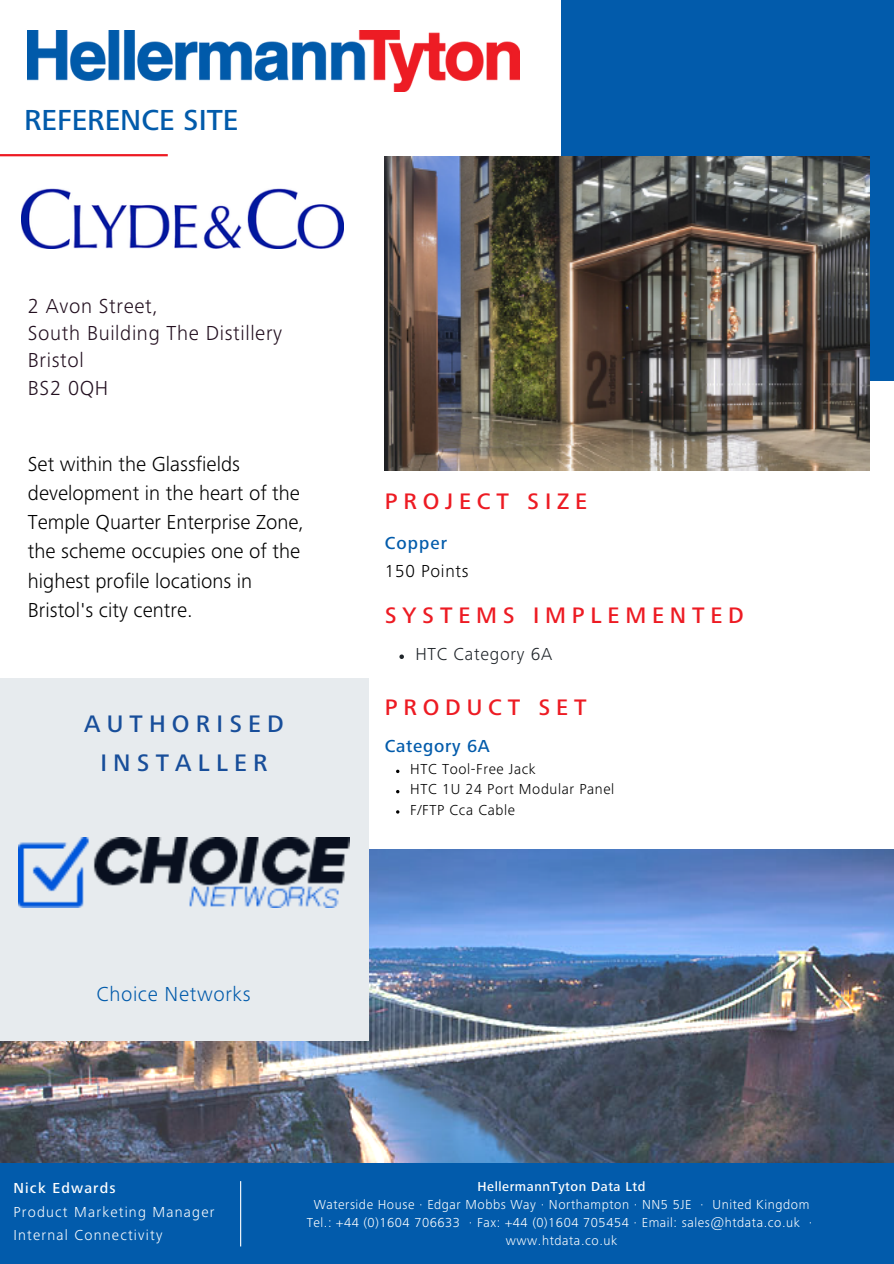
<style>
.page{position:relative;width:894px;height:1264px;background:#fff}
.page>*{position:absolute;margin:0;border:0;box-sizing:border-box;transform-origin:0 0}
.t1{font:500 30px "Frutiger Next LTW1 G";color:#025bab}
.t2{font:500 24.75px/38.2px "Frutiger Next LTW1 G";letter-spacing:.25em;color:#184e9a;text-align:center}
.t3{font:500 23.25px "Frutiger Next LTW1 G";letter-spacing:.25em;color:#ed1b23}
.t4{font:800 21.75px "Nunito Sans";letter-spacing:.25em;color:#184e9a}
.t5{font:300 21px/29.2px "Frutiger Next LTW1 G";color:#000}
.t6{font:300 21px/27px "Frutiger Next LTW1 G";letter-spacing:.03em;color:#231020}
.t7{font:300 21px "Frutiger Next LTW1 G";letter-spacing:.03em;color:#025bab}
.t8{font:500 18px "Frutiger Next LTW1 G";letter-spacing:.04em;color:#025bab}
.t9{font:300 18px "Frutiger Next LTW1 G";letter-spacing:.04em;color:#20252a}
.t10{font:300 18px "Frutiger Next LTW1 G";letter-spacing:.04em;color:#000}
.t11{font:300 15px/20.2px "Frutiger Next LTW1 G";letter-spacing:.04em;color:#000}
.t12{font:300 15px/23.7px "Frutiger Next LTW1 G";letter-spacing:.08em;color:#fff}
.t13{font:500 15px "Frutiger Next LTW1 G";letter-spacing:.08em;color:#fff}
.t14{font:300 13.5px/18px "Frutiger Next LTW1 G";letter-spacing:.04em;color:#fff;text-align:center}
.t15{font:500 13.5px "Frutiger Next LTW1 G";letter-spacing:.04em;color:#fff}
</style>
<div class="page">
<div style="left:561px;top:0;width:332px;height:380px;background:#025bab"></div>
<hr style="left:0;top:154px;width:168px;height:2px;background:#ed1b23">
<img style="left:0;top:849px;width:893px;height:313px">
<div style="left:0;top:678px;width:368px;height:362px;background:#e7ebee"></div>
<div style="left:0;top:1163px;width:893px;height:100px;background:#025bab"></div>
<hr style="left:240px;top:1181px;width:1px;height:65px;background:#fff">
<img style="left:28px;top:30px;width:491px;height:61px">
<img style="left:384px;top:156px;width:485px;height:314px">
<img style="left:21px;top:188px;width:323px;height:61px">
<img style="left:19px;top:837px;width:330px;height:70px">
<svg style="left:399px;top:654px;width:5px;height:5px"></svg>
<h1 class="t1" style="left:24px;top:108px;width:216px">REFERENCE SITE</h1>
<p class="t6" style="left:28px;top:295px;width:256px">2 Avon Street,<br>South Building The Distillery<br>Bristol<br>BS2 0QH</p>
<p class="t5" style="left:28px;top:451px;width:278px">Set within the Glassfields development in the heart of the<br>Temple Quarter Enterprise Zone, the scheme occupies one of the highest profile locations in<br>Bristol's city centre.</p>
<p class="t2" style="left:84px;top:707px;width:201px">AUTHORISED<br>INSTALLER</p>
<p class="t4" style="left:69px;top:722px;width:165px">INSTALLER</p>
<p class="t7" style="left:96px;top:985px;width:156px">Choice Networks</p>
<p class="t3" style="left:384px;top:492px;width:204px">PROJECT SIZE</p>
<p class="t8" style="left:384px;top:536px;width:64px">Copper</p>
<p class="t10" style="left:384px;top:563px;width:85px">150 Points</p>
<p class="t3" style="left:384px;top:606px;width:360px">SYSTEMS IMPLEMENTED</p>
<p class="t9" style="left:415px;top:647px;width:138px">HTC Category 6A</p>
<p class="t3" style="left:384px;top:698px;width:203px">PRODUCT SET</p>
<p class="t8" style="left:384px;top:738px;width:106px">Category 6A</p>
<p class="t11" style="left:410px;top:760px;width:205px">HTC Tool-Free Jack<br>HTC 1U 24 Port Modular Panel<br>F/FTP Cca Cable</p>
<p class="t13" style="left:13px;top:1181px;width:104px">Nick Edwards</p>
<p class="t12" style="left:13px;top:1201px;width:202px">Product Marketing Manager<br>Internal Connectivity</p>
<p class="t15" style="left:477px;top:1181px;width:169px">HellermannTyton Data Ltd</p>
<p class="t14" style="left:306px;top:1196px;width:507px">Waterside House · Edgar Mobbs Way · Northampton · NN5 5JE · United Kingdom<br>Tel.: +44 (0)1604 706633 · Fax: +44 (0)1604 705454 · Email: sales@htdata.co.uk · www.htdata.co.uk</p>
</div>
